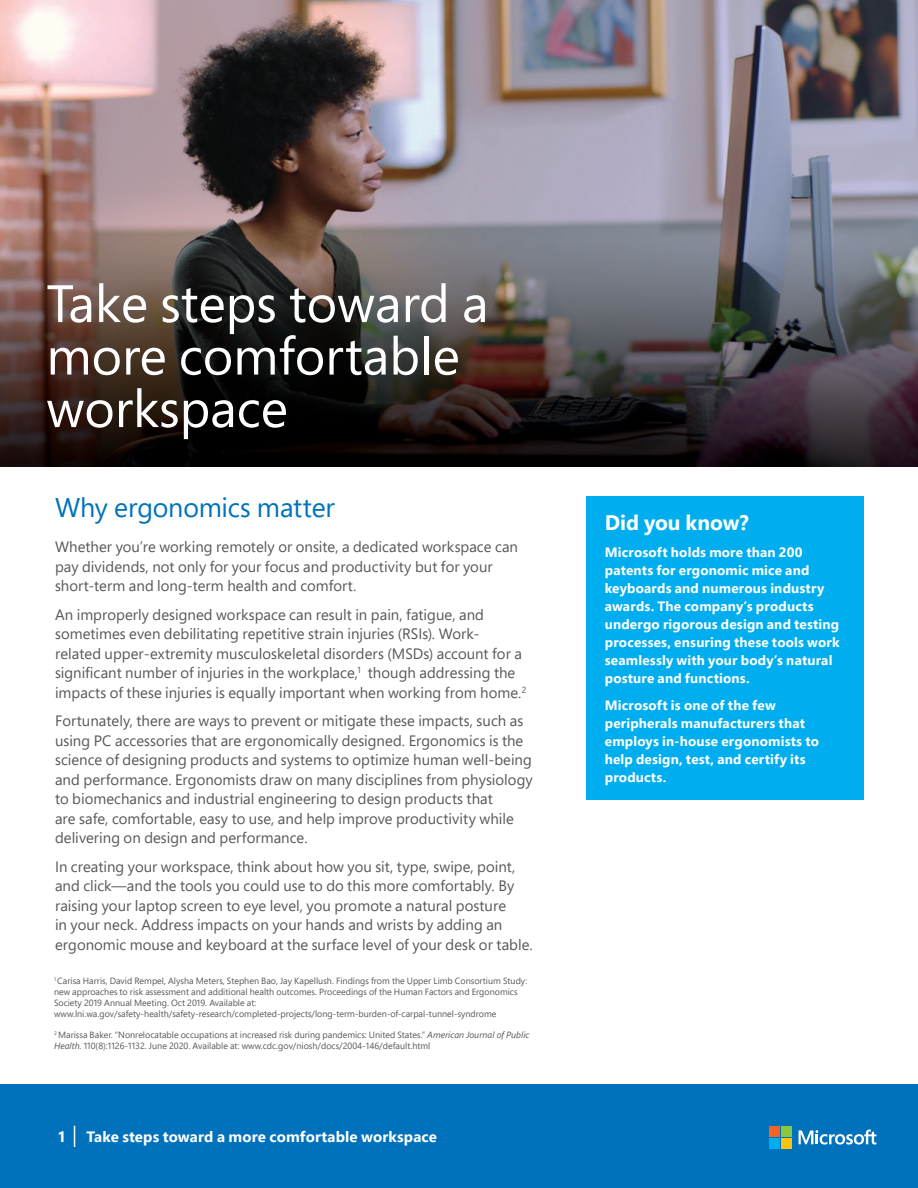
<style>
.page{position:relative;width:918px;height:1188px;background:#fff}
.page>*{position:absolute;margin:0;border:0;box-sizing:border-box;transform-origin:0 0}
.t1{font:52.5px/52.5px "Segoe Pro";color:#fff}
.Headline_1{font:27px "Segoe Pro";letter-spacing:-.01em;color:#0072bc}
.Headline_1-2{font:700 21px "Segoe Pro";color:#fff}
.Body_Copy{font:15px/19.5px "Segoe Pro";color:#57585a}
.t2{font:700 15px "Segoe Pro";letter-spacing:.01em;color:#fff}
.Body_Copy-2{font:700 13.5px/18px "Segoe Pro";letter-spacing:.015em;color:#fff}
.t3{font:9px/10.8px "Segoe Pro";color:#57585a}
.s1{font-style:italic}
</style>
<div class="page">
<div style="left:0;top:1084px;width:918px;height:104px;background:#0072bc"></div>
<svg style="left:799px;top:1130px;width:77px;height:15px"></svg>
<div style="left:769px;top:1126px;width:11px;height:11px;background:#f36421"></div>
<div style="left:781px;top:1126px;width:11px;height:11px;background:#8bc63e"></div>
<div style="left:769px;top:1138px;width:11px;height:11px;background:#00aeef"></div>
<div style="left:781px;top:1138px;width:11px;height:11px;background:#fec210"></div>
<svg style="left:74px;top:1126px;width:1px;height:21px"></svg>
<div style="left:587px;top:496px;width:277px;height:304px;background:#00aeef"></div>
<img style="left:0;top:0;width:918px;height:466px">
<p class="t1" style="left:46px;top:276px;width:444px">Take steps toward a more comfortable workspace</p>
<p class="Headline_1" style="left:55px;top:489px;width:281px">Why ergonomics matter</p>
<p class="Body_Copy" style="left:55px;top:537px;width:465px">Whether you’re working remotely or onsite, a dedicated workspace can pay dividends, not only for your focus and productivity but for your short-term and long-term health and comfort.</p>
<p class="Body_Copy" style="left:55px;top:604px;width:473px">An improperly designed workspace can result in pain, fatigue, and sometimes even debilitating repetitive strain injuries (RSIs). Work&shy;related upper-extremity musculoskeletal disorders (MSDs) account for a significant number of injuries in the workplace,<sup>1</sup> though addressing the impacts of these injuries is equally important when working from home.<sup>2</sup></p>
<p class="Body_Copy" style="left:55px;top:711px;width:479px">Fortunately, there are ways to prevent or mitigate these impacts, such as using PC accessories that are ergonomically designed. Ergonomics is the science of designing products and systems to optimize human well-being and performance. Ergonomists draw on many disciplines from physiology to biomechanics and industrial engineering to design products that<br>are safe, comfortable, easy to use, and help improve productivity while delivering on design and performance.</p>
<p class="Body_Copy" style="left:55px;top:856px;width:479px">In creating your workspace, think about how you sit, type, swipe, point, and click—and the tools you could use to do this more comfortably. By raising your laptop screen to eye level, you promote a natural posture<br>in your neck. Address impacts on your hands and wrists by adding an ergonomic mouse and keyboard at the surface level of your desk or table.</p>
<p class="t3" style="left:54px;top:975px;width:475px"><sup>1</sup> Carisa Harris, David Rempel, Alysha Meters, Stephen Bao, Jay Kapellush. Findings from the Upper Limb Consortium Study: new approaches to risk assessment and additional health outcomes. Proceedings of the Human Factors and Ergonomics<br>Society 2019 Annual Meeting. Oct 2019. Available at:</p>
<p class="t3" style="left:54px;top:1008px;width:444px">www.lni.wa.gov/safety-health/safety-research/completed-projects/long-term-burden-of-carpal-tunnel-syndrome</p>
<p class="t3" style="left:54px;top:1029px;width:477px"><sup>2</sup> Marissa Baker. “Nonrelocatable occupations at increased risk during pandemics: United States.” <span class="s1">American Journal of Public<br>Health.</span> 110(8):1126-1132. June 2020. Available at: www.cdc.gov/niosh/docs/2004-146/default.html</p>
<p class="t2" style="left:59px;top:1126px;width:8px">1</p>
<p class="t2" style="left:86px;top:1126px;width:352px">Take steps toward a more comfortable workspace</p>
<p class="Headline_1-2" style="left:605px;top:508px;width:145px">Did you know?</p>
<p class="Body_Copy-2" style="left:605px;top:543px;width:236px">Microsoft holds more than 200 patents for ergonomic mice and keyboards and numerous industry awards. The company’s products undergo rigorous design and testing processes, ensuring these tools work seamlessly with your body’s natural posture and functions.</p>
<p class="Body_Copy-2" style="left:605px;top:696px;width:216px">Microsoft is one of the few peripherals manufacturers that employs in-house ergonomists to help design, test, and certify its products.</p>
</div>
